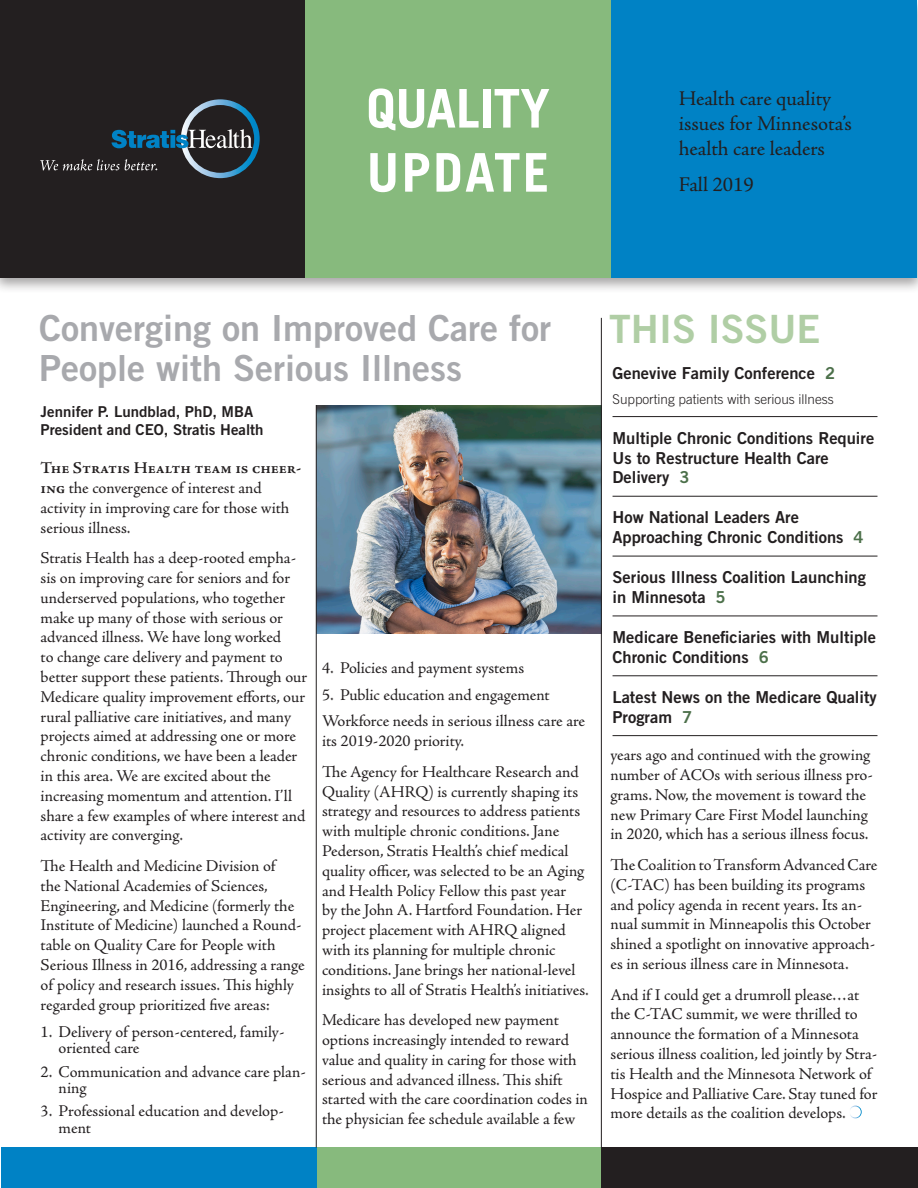
<style>
.page{position:relative;width:918px;height:1188px;background:#fff}
.page>*{position:absolute;margin:0;border:0;box-sizing:border-box;transform-origin:0 0}
.Masthead-mainTitle{font:700 53.4px/64.1px "Trade Gothic LT Std";color:#fff}
.t1{font:39px "Trade Gothic LT Std Bd 2";color:#b0cea5}
.Head_1{font:36px/40.5px "Trade Gothic LT Std Bd 2";color:#a8a9ad}
.Body_text{font:21px/25.2px "Adobe Jenson Pro";color:#231f20}
.Body_text-2{font:16.5px/19.8px "Adobe Jenson Pro";letter-spacing:-.005em;color:#231f20}
.Head_3-line_above{font:16.5px/19.8px "Trade Gothic LT Std Bd 2";color:#231f20}
.Bullet-Body_text{font:16.5px/16.5px "Adobe Jenson Pro";letter-spacing:-.005em;color:#231f20}
.Head_3{font:16.5px "Trade Gothic LT Std Bd 2";color:#231f20}
.Biline{font:15px "Trade Gothic LT Std Bd 2";color:#231f20}
.Body_text-sidebar-li{font:300 13.5px "Trade Gothic LT Std";color:#231f20}
.s1{font-weight:600}
.s2{color:#4c704a}
</style>
<div class="page">
<div style="left:0;top:0;width:918px;height:294px;background:#231f20;opacity:.41"></div>
<div style="left:0;top:1px;width:305px;height:277px;background:#231f20"></div>
<div style="left:305px;top:1px;width:306px;height:277px;background:#87ba7d"></div>
<div style="left:611px;top:1px;width:306px;height:277px;background:#0082c5"></div>
<div style="left:601px;top:1148px;width:317px;height:40px;background:#231f20"></div>
<div style="left:317px;top:1148px;width:284px;height:40px;background:#87ba7d"></div>
<div style="left:1px;top:1148px;width:316px;height:40px;background:#0082c5"></div>
<hr style="left:613px;top:416px;width:264px;height:1px;background:#231f20">
<hr style="left:613px;top:496px;width:264px;height:1px;background:#231f20">
<hr style="left:613px;top:556px;width:264px;height:1px;background:#231f20">
<hr style="left:613px;top:616px;width:264px;height:1px;background:#231f20">
<hr style="left:613px;top:676px;width:264px;height:1px;background:#231f20">
<hr style="left:613px;top:735px;width:264px;height:1px;background:#231f20">
<svg style="left:850px;top:1106px;width:12px;height:12px"></svg>
<svg style="left:40px;top:99px;width:220px;height:79px"></svg>
<img style="left:317px;top:405px;width:284px;height:228px">
<hr style="left:601px;top:318px;width:1px;height:830px;background:#231f20">
<hr style="left:316px;top:405px;width:1px;height:743px;background:#231f20">
<p class="Masthead-mainTitle" style="left:366px;top:76px;width:185px">QUALITY<br>UPDATE</p>
<p class="Body_text" style="left:679px;top:86px;width:175px">Health care quality issues for Minnesota’s health care leaders</p>
<p class="Body_text" style="left:679px;top:172px;width:76px">Fall 2019</p>
<p class="Head_1" style="left:39px;top:307px;width:513px">Converging on Improved Care for<br>People with Serious Illness</p>
<p class="Biline" style="left:41px;top:403px;width:214px">Jennifer P. Lundblad, PhD, MBA</p>
<p class="Biline" style="left:41px;top:421px;width:224px">President and CEO, Stratis Health</p>
<p class="Body_text-2" style="left:41px;top:458px;width:262px"><span class="s1">The Stratis Health team is cheer&shy;ing</span> the convergence of interest and activity in improving care for those with serious illness.</p>
<p class="Body_text-2" style="left:41px;top:548px;width:268px">Stratis Health has a deep-rooted empha&shy;sis on improving care for seniors and for underserved populations, who together make up many of those with serious or advanced illness. We have long worked<br>to change care delivery and payment to better support these patients. Through our Medicare quality improvement efforts, our rural palliative care initiatives, and many projects aimed at addressing one or more chronic conditions, we have been a leader in this area. We are excited about the increasing momentum and attention. I’ll share a few examples of where interest and activity are converging.</p>
<p class="Body_text-2" style="left:41px;top:856px;width:266px">The Health and Medicine Division of<br>the National Academies of Sciences, Engineering, and Medicine (formerly the Institute of Medicine) launched a Round&shy;table on Quality Care for People with Serious Illness in 2016, addressing a range of policy and research issues. This highly regarded group prioritized five areas:</p>
<p class="Bullet-Body_text" style="left:59px;top:1024px;width:227px;text-indent:-18px">1. Delivery of person-centered, family&shy;oriented care</p>
<p class="Bullet-Body_text" style="left:59px;top:1063px;width:249px;text-indent:-18px">2. Communication and advance care plan&shy;ning</p>
<p class="Bullet-Body_text" style="left:59px;top:1103px;width:227px;text-indent:-18px">3. Professional education and develop&shy;ment</p>
<p class="Bullet-Body_text" style="left:322px;top:660px;width:204px">4. Policies and payment systems</p>
<p class="Bullet-Body_text" style="left:322px;top:687px;width:229px">5. Public education and engagement</p>
<p class="Body_text-2" style="left:322px;top:712px;width:265px">Workforce needs in serious illness care are its 2019-2020 priority.</p>
<p class="Body_text-2" style="left:322px;top:762px;width:268px">The Agency for Healthcare Research and Quality (AHRQ) is currently shaping its strategy and resources to address patients with multiple chronic conditions. Jane Pederson, Stratis Health’s chief medical quality officer, was selected to be an Aging and Health Policy Fellow this past year<br>by the John A. Hartford Foundation. Her project placement with AHRQ aligned with its planning for multiple chronic conditions. Jane brings her national-level insights to all of Stratis Health’s initiatives.</p>
<p class="Body_text-2" style="left:322px;top:1011px;width:267px">Medicare has developed new payment options increasingly intended to reward value and quality in caring for those with serious and advanced illness. This shift started with the care coordination codes in the physician fee schedule available a few</p>
<p class="t1" style="left:609px;top:305px;width:213px">THIS ISSUE</p>
<p class="Head_3" style="left:613px;top:363px;width:224px">Genevive Family Conference <span class="s2">2</span></p>
<p class="Body_text-sidebar-li" style="left:613px;top:391px;width:223px">Supporting patients with serious illness</p>
<p class="Head_3-line_above" style="left:613px;top:428px;width:263px">Multiple Chronic Conditions Require<br>Us to Restructure Health Care<br>Delivery <span class="s2">3</span></p>
<p class="Head_3-line_above" style="left:613px;top:507px;width:253px">How National Leaders Are<br>Approaching Chronic Conditions <span class="s2">4</span></p>
<p class="Head_3-line_above" style="left:613px;top:567px;width:255px">Serious Illness Coalition Launching in Minnesota <span class="s2">5</span></p>
<p class="Head_3-line_above" style="left:613px;top:627px;width:265px">Medicare Beneficiaries with Multiple<br>Chronic Conditions <span class="s2">6</span></p>
<p class="Head_3-line_above" style="left:613px;top:687px;width:266px">Latest News on the Medicare Quality<br>Program <span class="s2">7</span></p>
<p class="Body_text-2" style="left:610px;top:745px;width:264px">years ago and continued with the growing number of ACOs with serious illness pro&shy;grams. Now, the movement is toward the new Primary Care First Model launching in 2020, which has a serious illness focus.</p>
<p class="Body_text-2" style="left:610px;top:855px;width:269px">The Coalition to Transform Advanced Care</p>
<p class="Body_text-2" style="left:610px;top:875px;width:266px">(C-TAC) has been building its programs and policy agenda in recent years. Its an&shy;nual summit in Minneapolis this October shined a spotlight on innovative approach&shy;es in serious illness care in Minnesota.</p>
<p class="Body_text-2" style="left:610px;top:985px;width:268px">And if I could get a drumroll please…at the C-TAC summit, we were thrilled to announce the formation of a Minnesota serious illness coalition, led jointly by Stra&shy;tis Health and the Minnesota Network of</p>
<p class="Body_text-2" style="left:610px;top:1084px;width:269px">Hospice and Palliative Care. Stay tuned for</p>
<p class="Body_text-2" style="left:610px;top:1104px;width:237px">more details as the coalition develops.</p>
</div>
